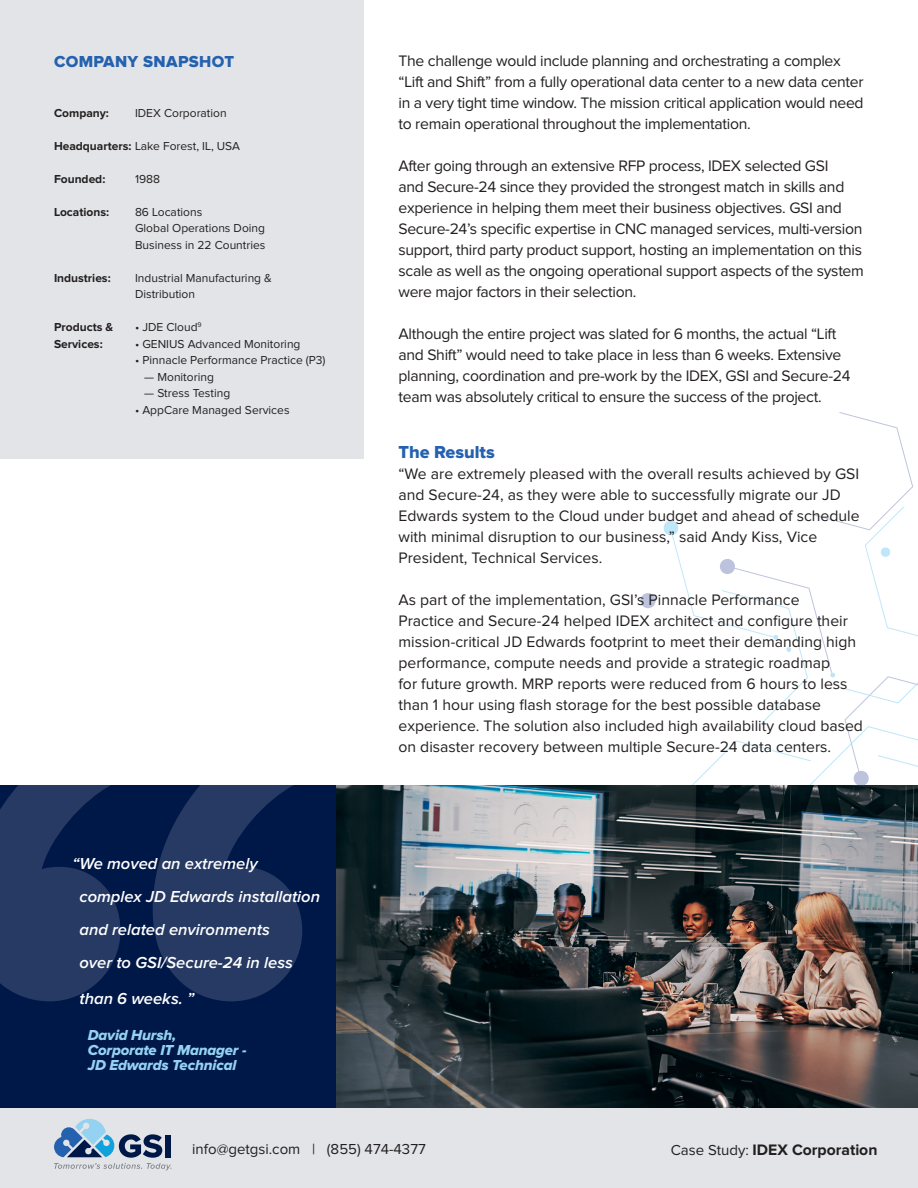
<style>
.page{position:relative;width:918px;height:1188px;background:#fff}
.page>*{position:absolute;margin:0;border:0;box-sizing:border-box;transform-origin:0 0}
.t1{font:18px "Proxima Nova Extrabld";color:#2461ae}
.t2{font:italic 600 16.5px/33px "Proxima Nova";color:#fff}
.t3{font:16.5px "Proxima Nova Extrabld";letter-spacing:.02em;color:#2461ae}
.t4{font:15.75px/21px "Proxima Nova";letter-spacing:-.02em;color:#231f20}
.t5{font:15.75px/21px "Proxima Nova";color:#231f20}
.t6{font:700 15.75px "Proxima Nova";color:#231f20}
.t7{font:15px/15px "Proxima Nova Extrabld It";letter-spacing:-.01em;color:#95d2f2}
.t8{font:15px "Proxima Nova";color:#231f20}
.t9{font:12px/16.5px "Proxima Nova";color:#231f20}
.t10{font:700 12px "Proxima Nova";color:#231f20}
.s1{font-weight:700}
.s2{font-weight:400;font-size:15px}
</style>
<div class="page">
<svg style="left:640px;top:412px;width:278px;height:374px"></svg>
<div style="left:0;top:0;width:364px;height:459px;background:#e2e4e7"></div>
<div style="left:0;top:1107px;width:918px;height:81px;background:#e2e4e7"></div>
<svg style="left:54px;top:1119px;width:118px;height:51px"></svg>
<img style="left:336px;top:786px;width:582px;height:321px">
<div style="left:0;top:786px;width:336px;height:322px;background:#001848"></div>
<svg style="left:0;top:785px;width:302px;height:216px;fill:#263a63"></svg>
<p class="t3" style="left:54px;top:54px;width:182px">COMPANY SNAPSHOT</p>
<p class="t10" style="left:54px;top:106px;width:56px">Company:</p>
<p class="t9" style="left:135px;top:105px;width:93px">IDEX Corporation</p>
<p class="t9" style="left:54px;top:138px;width:188px"><span class="s1">Headquarters:</span> Lake Forest, IL, USA</p>
<p class="t10" style="left:54px;top:172px;width:53px">Founded:</p>
<p class="t9" style="left:135px;top:171px;width:27px">1988</p>
<p class="t10" style="left:54px;top:205px;width:57px">Locations:</p>
<p class="t9" style="left:135px;top:204px;width:132px">86 Locations<br>Global Operations Doing<br>Business in 22 Countries</p>
<p class="t10" style="left:54px;top:271px;width:58px">Industries:</p>
<p class="t9" style="left:135px;top:270px;width:139px">Industrial Manufacturing &amp;<br>Distribution</p>
<p class="t10" style="left:54px;top:320px;width:61px">Products &amp;</p>
<p class="t9" style="left:135px;top:319px;width:68px">• JDE Cloud<sup>9</sup></p>
<p class="t10" style="left:54px;top:337px;width:50px">Services:</p>
<p class="t9" style="left:135px;top:336px;width:167px">• GENIUS Advanced Monitoring</p>
<p class="t9" style="left:135px;top:352px;width:192px">• Pinnacle Performance Practice (P3)</p>
<p class="t9" style="left:144px;top:369px;width:71px">— Monitoring</p>
<p class="t9" style="left:144px;top:385px;width:87px">— Stress Testing</p>
<p class="t9" style="left:135px;top:402px;width:156px">• AppCare Managed Services</p>
<p class="t2" style="left:79px;top:848px;width:242px;text-indent:-7px">“We moved an extremely complex JD Edwards installation and related environments<br>over to GSI/Secure-24 in less</p>
<p class="t2" style="left:79px;top:983px;width:116px">than 6 weeks. ”</p>
<p class="t7" style="left:88px;top:1028px;width:160px">David Hursh,<br>Corporate IT Manager -<br>JD Edwards Technical</p>
<p class="t4" style="left:399px;top:51px;width:467px">The challenge would include planning and orchestrating a complex “Lift and Shift” from a fully operational data center to a new data center in a very tight time window. The mission critical application would need to remain operational throughout the implementation.</p>
<p class="t4" style="left:399px;top:156px;width:467px">After going through an extensive RFP process, IDEX selected GSI<br>and Secure-24 since they provided the strongest match in skills and experience in helping them meet their business objectives. GSI and Secure-24’s specific expertise in CNC managed services, multi-version support, third party product support, hosting an implementation on this scale as well as the ongoing operational support aspects of the system were major factors in their selection.</p>
<p class="t4" style="left:399px;top:324px;width:453px">Although the entire project was slated for 6 months, the actual “Lift and Shift” would need to take place in less than 6 weeks. Extensive planning, coordination and pre-work by the IDEX, GSI and Secure-24 team was absolutely critical to ensure the success of the project.</p>
<p class="t1" style="left:399px;top:444px;width:98px">The Results</p>
<p class="t5" style="left:399px;top:464px;width:463px">“We are extremely pleased with the overall results achieved by GSI and Secure-24, as they were able to successfully migrate our JD Edwards system to the Cloud under budget and ahead of schedule with minimal disruption to our business,” said Andy Kiss, Vice President, Technical Services.</p>
<p class="t5" style="left:399px;top:590px;width:466px">As part of the implementation, GSI’s Pinnacle Performance<br>Practice and Secure-24 helped IDEX architect and configure their mission-critical JD Edwards footprint to meet their demanding high performance, compute needs and provide a strategic roadmap<br>for future growth. MRP reports were reduced from 6 hours to less than 1 hour using flash storage for the best possible database experience. The solution also included high availability cloud based on disaster recovery between multiple Secure-24 data centers.</p>
<p class="t8" style="left:192px;top:1142px;width:235px">info@getgsi.com | (855) 474-4377</p>
<p class="t6" style="left:671px;top:1140px;width:208px"><span class="s2">Case Study:</span> IDEX Corporation</p>
</div>
